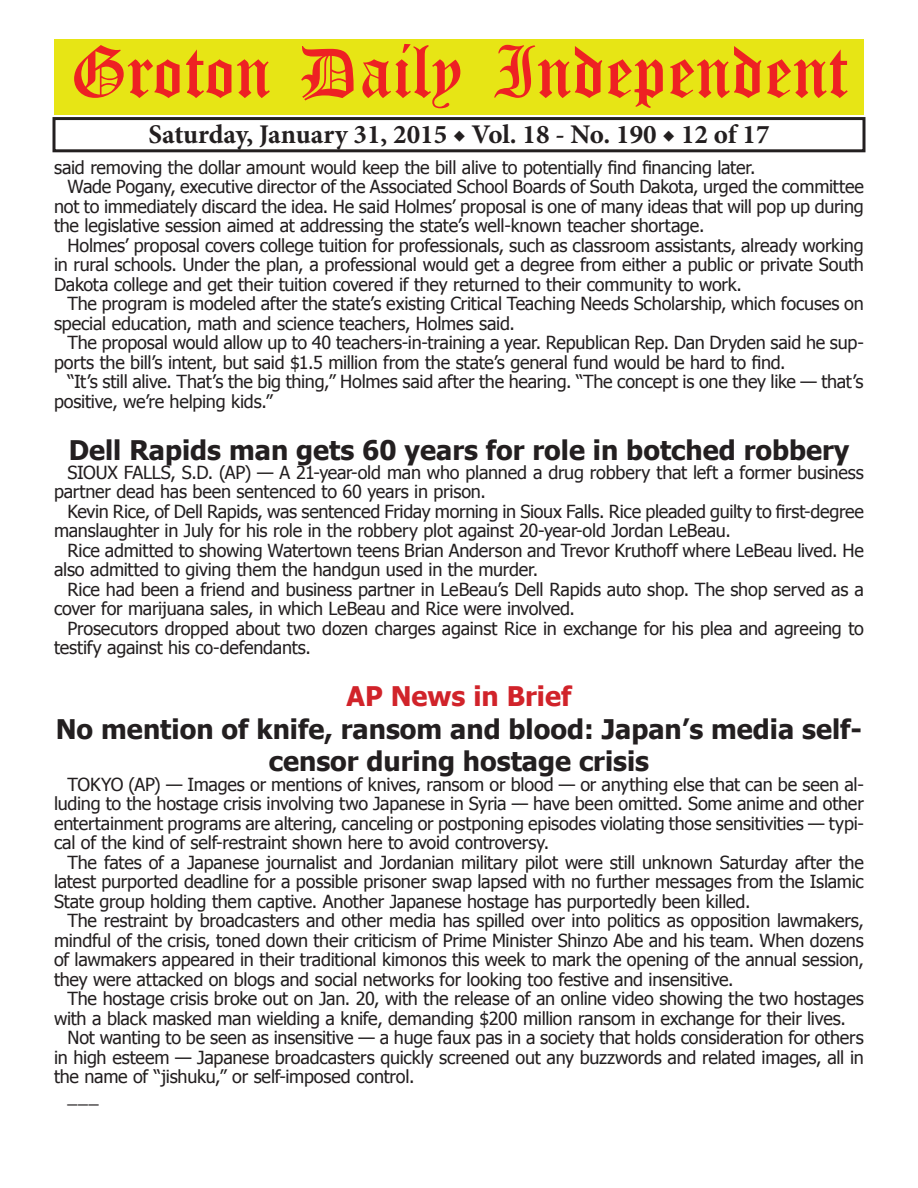
<style>
.page{position:relative;width:918px;height:1188px;background:#fff}
.page>*{position:absolute;margin:0;border:0;box-sizing:border-box;transform-origin:0 0}
.t1{font:54px "Old English Five";color:#ee2123}
.t2{font:700 27px/32.4px "Tahoma";color:#231f20;text-align:center}
.t3{font:700 27px "Minion Pro";color:#231f20}
.t4{font:700 27px "Tahoma";color:#d1232a}
.t5{font:18px/19.5px "Tahoma";letter-spacing:-.01em;color:#231f20}
</style>
<div class="page">
<div style="left:52px;top:117px;width:814px;height:35px;border:3px solid #231f20"></div>
<div style="left:54px;top:40px;width:810px;height:75px;background:#e7e515"></div>
<h1 class="t1" style="left:70px;top:47px;width:779px">Groton Daily Independent</h1>
<h2 class="t3" style="left:148px;top:116px;width:623px">Saturday, January 31, 2015 ◆ Vol. 18 - No. 190 ◆ 12 of 17</h2>
<p class="t5" style="left:54px;top:156px;width:703px">said removing the dollar amount would keep the bill alive to potentially find financing later.</p>
<p class="t5" style="left:68px;top:176px;width:798px">Wade Pogany, executive director of the Associated School Boards of South Dakota, urged the committee</p>
<p class="t5" style="left:54px;top:195px;width:811px">not to immediately discard the idea. He said Holmes’ proposal is one of many ideas that will pop up during</p>
<p class="t5" style="left:54px;top:215px;width:652px">the legislative session aimed at addressing the state’s well-known teacher shortage.</p>
<p class="t5" style="left:68px;top:234px;width:798px">Holmes’ proposal covers college tuition for professionals, such as classroom assistants, already working</p>
<p class="t5" style="left:54px;top:254px;width:811px">in rural schools. Under the plan, a professional would get a degree from either a public or private South</p>
<p class="t5" style="left:54px;top:273px;width:690px">Dakota college and get their tuition covered if they returned to their community to work.</p>
<p class="t5" style="left:68px;top:293px;width:798px">The program is modeled after the state’s existing Critical Teaching Needs Scholarship, which focuses on</p>
<p class="t5" style="left:54px;top:312px;width:462px">special education, math and science teachers, Holmes said.</p>
<p class="t5" style="left:68px;top:332px;width:798px">The proposal would allow up to 40 teachers-in-training a year. Republican Rep. Dan Dryden said he sup-</p>
<p class="t5" style="left:54px;top:351px;width:733px">ports the bill’s intent, but said $1.5 million from the state’s general fund would be hard to find.</p>
<p class="t5" style="left:68px;top:371px;width:798px">“It’s still alive. That’s the big thing,” Holmes said after the hearing. “The concept is one they like — that’s</p>
<p class="t5" style="left:54px;top:390px;width:220px">positive, we’re helping kids.”</p>
<h2 class="t2" style="left:69px;top:432px;width:782px">Dell Rapids man gets 60 years for role in botched robbery</h2>
<p class="t5" style="left:54px;top:462px;width:811px;text-indent:14px">SIOUX FALLS, S.D. (AP) — A 21-year-old man who planned a drug robbery that left a former business partner dead has been sentenced to 60 years in prison.</p>
<p class="t5" style="left:54px;top:501px;width:812px;text-indent:14px">Kevin Rice, of Dell Rapids, was sentenced Friday morning in Sioux Falls. Rice pleaded guilty to first-degree manslaughter in July for his role in the robbery plot against 20-year-old Jordan LeBeau.</p>
<p class="t5" style="left:54px;top:540px;width:811px;text-indent:14px">Rice admitted to showing Watertown teens Brian Anderson and Trevor Kruthoff where LeBeau lived. He also admitted to giving them the handgun used in the murder.</p>
<p class="t5" style="left:54px;top:579px;width:811px;text-indent:14px">Rice had been a friend and business partner in LeBeau’s Dell Rapids auto shop. The shop served as a cover for marijuana sales, in which LeBeau and Rice were involved.</p>
<p class="t5" style="left:54px;top:618px;width:812px;text-indent:14px">Prosecutors dropped about two dozen charges against Rice in exchange for his plea and agreeing to testify against his co-defendants.</p>
<h2 class="t4" style="left:347px;top:678px;width:226px">AP News in Brief</h2>
<h2 class="t2" style="left:56px;top:711px;width:808px">No mention of knife, ransom and blood: Japan’s media self&shy;censor during hostage crisis</h2>
<p class="t5" style="left:54px;top:774px;width:812px;text-align:justify;text-indent:14px">TOKYO (AP) — Images or mentions of knives, ransom or blood — or anything else that can be seen al&shy;luding to the hostage crisis involving two Japanese in Syria — have been omitted. Some anime and other entertainment programs are altering, canceling or postponing episodes violating those sensitivities — typi&shy;cal of the kind of self-restraint shown here to avoid controversy.</p>
<p class="t5" style="left:54px;top:852px;width:811px;text-align:justify;text-indent:14px">The fates of a Japanese journalist and Jordanian military pilot were still unknown Saturday after the latest purported deadline for a possible prisoner swap lapsed with no further messages from the Islamic State group holding them captive. Another Japanese hostage has purportedly been killed.</p>
<p class="t5" style="left:54px;top:910px;width:811px;text-align:justify;text-indent:14px">The restraint by broadcasters and other media has spilled over into politics as opposition lawmakers, mindful of the crisis, toned down their criticism of Prime Minister Shinzo Abe and his team. When dozens of lawmakers appeared in their traditional kimonos this week to mark the opening of the annual session, they were attacked on blogs and social networks for looking too festive and insensitive.</p>
<p class="t5" style="left:68px;top:988px;width:798px">The hostage crisis broke out on Jan. 20, with the release of an online video showing the two hostages</p>
<p class="t5" style="left:54px;top:1008px;width:793px">with a black masked man wielding a knife, demanding $200 million ransom in exchange for their lives.</p>
<p class="t5" style="left:68px;top:1027px;width:798px">Not wanting to be seen as insensitive — a huge faux pas in a society that holds consideration for others</p>
<p class="t5" style="left:54px;top:1047px;width:811px">in high esteem — Japanese broadcasters quickly screened out any buzzwords and related images, all in</p>
<p class="t5" style="left:54px;top:1066px;width:362px">the name of “jishuku,” or self-imposed control.</p>
<p class="t5" style="left:68px;top:1085px;width:33px">___</p>
</div>
